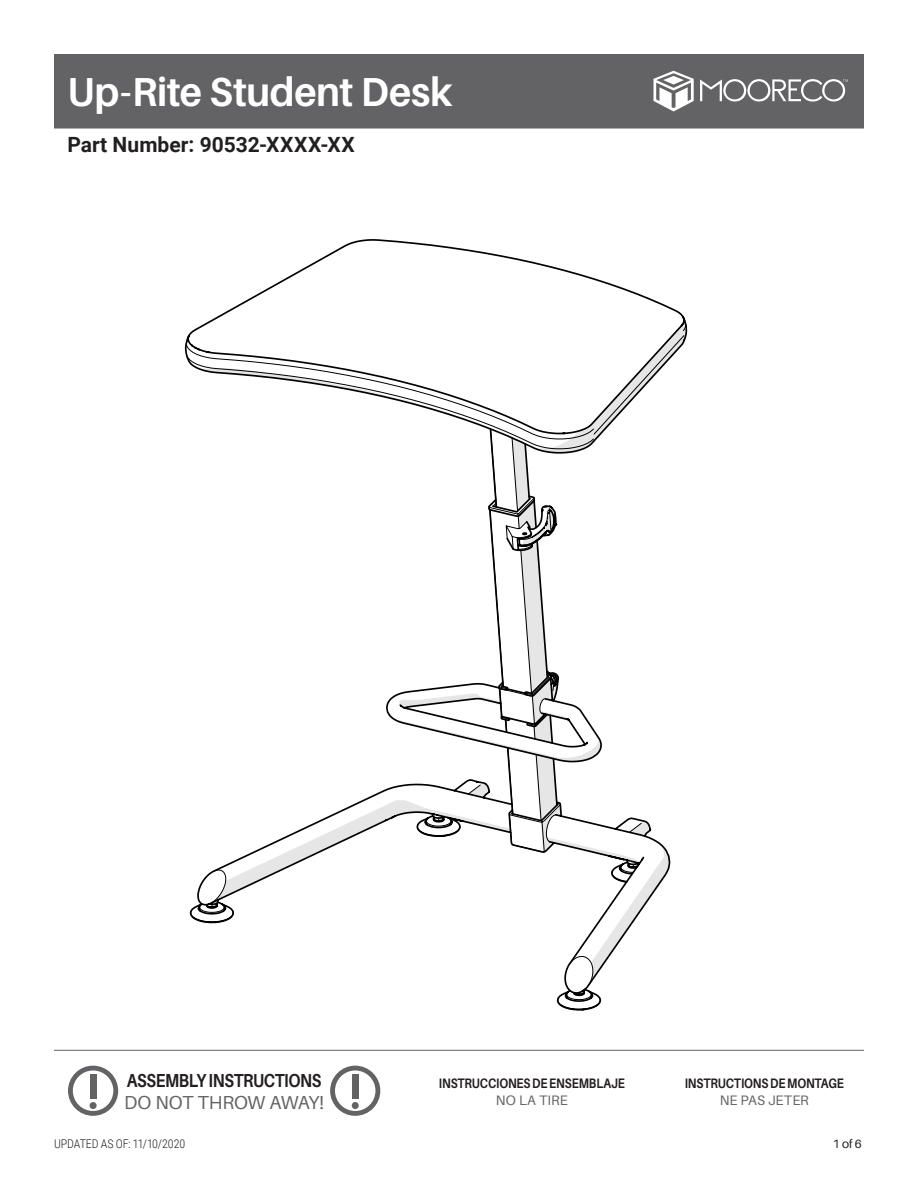
<style>
.page{position:relative;width:918px;height:1188px;background:#fff}
.page>*{position:absolute;margin:0;border:0;box-sizing:border-box;transform-origin:0 0}
.Large_Product_Name_H{font:700 40.5px "Aileron";letter-spacing:-.005em;color:#fff;scale:.95 1}
.SKU___Heading{font:700 21px "Roboto";letter-spacing:.005em;color:#231f20}
.ASSEMBLY_INSTRUCTION{font:700 18.75px "Aileron";letter-spacing:-.025em;color:#231f20;scale:.84 1}
.DO_NOT_THROW_AWAY{font:18.75px "Aileron";letter-spacing:-.015em;color:#636366}
.ASSEMBLY_INSTRUCTION-2{font:700 13.65px "Aileron";letter-spacing:-.01em;color:#231f20;scale:.84 1}
.DO_NOT_THROW_AWAY-2{font:13.65px "Aileron";letter-spacing:.005em;color:#636366}
.Version{font:300 12px "Roboto Condensed";letter-spacing:-.005em;color:#231f20}
.parts_needed_center{font:12px "Aileron";color:#231f20}
</style>
<div class="page">
<div style="left:54px;top:54px;width:810px;height:75px;background:#636366;border:2px solid #636366"></div>
<svg style="left:68px;top:1066px;width:50px;height:50px"></svg>
<div style="left:90px;top:1074px;width:6px;height:25px;background:#636366"></div>
<div style="left:90px;top:1102px;width:7px;height:7px;background:#636366;border-radius:50%"></div>
<svg style="left:330px;top:1066px;width:50px;height:50px"></svg>
<div style="left:352px;top:1074px;width:6px;height:25px;background:#636366"></div>
<div style="left:352px;top:1102px;width:7px;height:7px;background:#636366;border-radius:50%"></div>
<hr style="left:54px;top:1050px;width:810px;height:1px;background:#636366">
<svg style="left:184px;top:239px;width:504px;height:193px"></svg>
<svg style="left:189px;top:906px;width:7px;height:15px"></svg>
<svg style="left:196px;top:789px;width:475px;height:178px"></svg>
<svg style="left:556px;top:928px;width:46px;height:83px"></svg>
<svg style="left:385px;top:427px;width:218px;height:412px"></svg>
<svg style="left:653px;top:71px;width:41px;height:40px"></svg>
<svg style="left:700px;top:79px;width:148px;height:23px"></svg>
<p class="Large_Product_Name_H" style="left:68px;top:69px;width:407px">Up-Rite Student Desk</p>
<p class="SKU___Heading" style="left:68px;top:130px;width:289px">Part Number: 90532-XXXX-XX</p>
<p class="ASSEMBLY_INSTRUCTION" style="left:127px;top:1070px;width:233px">ASSEMBLY INSTRUCTIONS</p>
<p class="DO_NOT_THROW_AWAY" style="left:124px;top:1093px;width:202px">DO NOT THROW AWAY!</p>
<p class="Version" style="left:54px;top:1135px;width:133px">UPDATED AS OF: 11/10/2020</p>
<p class="ASSEMBLY_INSTRUCTION-2" style="left:439px;top:1076px;width:223px">INSTRUCCIONES DE ENSEMBLAJE</p>
<p class="DO_NOT_THROW_AWAY-2" style="left:496px;top:1093px;width:73px">NO LA TIRE</p>
<p class="ASSEMBLY_INSTRUCTION-2" style="left:685px;top:1076px;width:191px">INSTRUCTIONS DE MONTAGE</p>
<p class="DO_NOT_THROW_AWAY-2" style="left:720px;top:1093px;width:91px">NE PAS JETER</p>
<p class="parts_needed_center" style="left:833px;top:1137px;width:31px">1 of 6</p>
</div>
